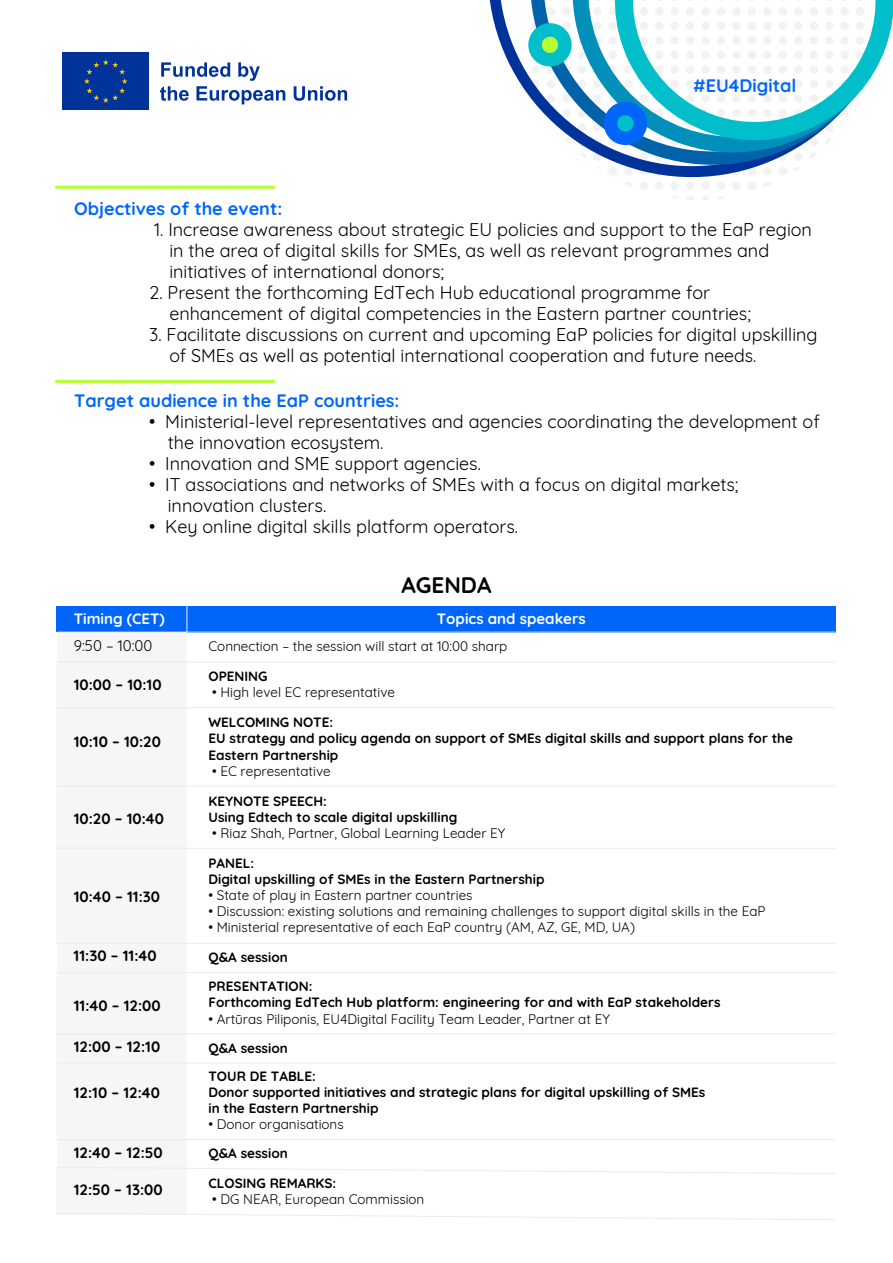
<style>
.page{position:relative;width:893px;height:1263px;background:#fff}
.page>*{position:absolute;margin:0;border:0;box-sizing:border-box;transform-origin:0 0}
.t1{font:700 22.5px "Quicksand";color:#000}
.t2{font:700 18.15px "Quicksand";color:#0066f9}
.t3{font:18px/21px "Quicksand";color:#000}
.t4{font:700 18px "Quicksand";color:#0066fa}
.t5{font:700 15px "Quicksand";color:#000}
.t6{font:700 15px "Quicksand";color:#fff}
.t7{font:15px "Quicksand";color:#000}
.t8{font:700 13.5px/16.2px "Quicksand";color:#000}
.t9{font:13.5px "Quicksand";color:#000}
</style>
<div class="page">
<div style="left:61px;top:51px;width:90px;height:61px;background:linear-gradient(to bottom,#fff,#fff)"></div>
<div style="left:63px;top:53px;width:86px;height:57px;background:#039"></div>
<svg style="left:84px;top:59px;width:44px;height:44px"></svg>
<svg style="left:160px;top:62px;width:125px;height:42px"></svg>
<svg style="left:294px;top:86px;width:53px;height:15px"></svg>
<svg style="left:490px;top:1px;width:297px;height:199px"></svg>
<svg style="left:524px;top:1px;width:288px;height:170px"></svg>
<svg style="left:567px;top:1px;width:249px;height:157px"></svg>
<svg style="left:526px;top:20px;width:48px;height:49px"></svg>
<svg style="left:601px;top:1px;width:292px;height:147px"></svg>
<hr style="left:56px;top:186px;width:218px;height:3px;background:#b5ff33">
<hr style="left:56px;top:380px;width:218px;height:3px;background:#b5ff33">
<div style="left:57px;top:708px;width:130px;height:78px;background:#f6f6f6"></div>
<div style="left:57px;top:848px;width:130px;height:95px;background:#f6f6f6"></div>
<div style="left:57px;top:1063px;width:130px;height:76px;background:#f6f6f6"></div>
<div style="left:57px;top:786px;width:130px;height:62px;background:#f6f6f6"></div>
<div style="left:57px;top:1167px;width:130px;height:47px;background:#f6f6f6"></div>
<svg style="left:56px;top:1212px;width:780px;height:8px"></svg>
<svg style="left:56px;top:1139px;width:780px;height:35px"></svg>
<div style="left:57px;top:1034px;width:130px;height:29px;background:#f6f6f6"></div>
<hr style="left:57px;top:1063px;width:779px;height:1px;background:#ebebec">
<hr style="left:57px;top:1139px;width:779px;height:1px;background:#ebebec">
<div style="left:57px;top:972px;width:130px;height:62px;background:#f6f6f6"></div>
<hr style="left:57px;top:1033px;width:779px;height:1px;background:#ebebec">
<div style="left:57px;top:943px;width:130px;height:29px;background:#f6f6f6"></div>
<hr style="left:57px;top:972px;width:779px;height:1px;background:#ebebec">
<div style="left:57px;top:606px;width:130px;height:26px;background:#0066fa"></div>
<div style="left:187px;top:606px;width:649px;height:26px;background:#0066fa"></div>
<div style="left:57px;top:632px;width:130px;height:30px;background:#f6f6f6"></div>
<div style="left:57px;top:662px;width:130px;height:46px;background:#f6f6f6"></div>
<hr style="left:57px;top:707px;width:779px;height:1px;background:#ebebec">
<hr style="left:57px;top:848px;width:779px;height:1px;background:#ebebec">
<hr style="left:57px;top:786px;width:779px;height:1px;background:#ebebec">
<hr style="left:57px;top:943px;width:779px;height:1px;background:#ebebec">
<hr style="left:57px;top:632px;width:111px;height:1px;background:#ebebec">
<hr style="left:168px;top:632px;width:668px;height:1px;background:#ebebec">
<svg style="left:187px;top:606px;width:1px;height:26px"></svg>
<hr style="left:57px;top:662px;width:779px;height:1px;background:#ebebec">
<p class="t2" style="left:693px;top:71px;width:105px">#EU4Digital</p>
<p class="t4" style="left:74px;top:195px;width:210px">Objectives of the event:</p>
<p class="t3" style="left:169px;top:218px;width:644px;text-indent:-15px">1. Increase awareness about strategic EU policies and support to the EaP region in the area of digital skills for SMEs, as well as relevant programmes and initiatives of international donors;</p>
<p class="t3" style="left:169px;top:281px;width:583px;text-indent:-20px">2. Present the forthcoming EdTech Hub educational programme for enhancement of digital competencies in the Eastern partner countries;</p>
<p class="t3" style="left:169px;top:323px;width:650px;text-indent:-20px">3. Facilitate discussions on current and upcoming EaP policies for digital upskilling of SMEs as well as potential international cooperation and future needs.</p>
<p class="t4" style="left:74px;top:387px;width:327px">Target audience in the EaP countries:</p>
<p class="t3" style="left:168px;top:410px;width:653px;text-indent:-18px">• Ministerial-level representatives and agencies coordinating the development of the innovation ecosystem.</p>
<p class="t3" style="left:149px;top:452px;width:333px">• Innovation and SME support agencies.</p>
<p class="t3" style="left:168px;top:473px;width:572px;text-indent:-18px">• IT associations and networks of SMEs with a focus on digital markets; innovation clusters.</p>
<p class="t3" style="left:149px;top:515px;width:370px">• Key online digital skills platform operators.</p>
<p class="t1" style="left:402px;top:568px;width:91px">AGENDA</p>
<p class="t6" style="left:74px;top:607px;width:93px">Timing (CET)</p>
<p class="t6" style="left:437px;top:607px;width:150px">Topics and speakers</p>
<p class="t9" style="left:208px;top:636px;width:300px">Connection – the session will start at 10:00 sharp</p>
<p class="t7" style="left:74px;top:634px;width:80px">9:50 – 10:00</p>
<p class="t5" style="left:74px;top:673px;width:89px">10:00 – 10:10</p>
<p class="t8" style="left:208px;top:667px;width:61px">OPENING</p>
<p class="t9" style="left:212px;top:682px;width:184px">• High level EC representative</p>
<p class="t5" style="left:74px;top:730px;width:89px">10:10 – 10:20</p>
<p class="t5" style="left:74px;top:807px;width:92px">10:20 – 10:40</p>
<p class="t5" style="left:74px;top:885px;width:88px">10:40 – 11:30</p>
<p class="t8" style="left:208px;top:713px;width:586px">WELCOMING NOTE:<br>EU strategy and policy agenda on support of SMEs digital skills and support plans for the<br>Eastern Partnership</p>
<p class="t9" style="left:212px;top:760px;width:120px">• EC representative</p>
<p class="t8" style="left:208px;top:791px;width:250px">KEYNOTE SPEECH:<br>Using Edtech to scale digital upskilling</p>
<p class="t9" style="left:212px;top:823px;width:295px">• Riaz Shah, Partner, Global Learning Leader EY</p>
<p class="t8" style="left:208px;top:853px;width:338px">PANEL:<br>Digital upskilling of SMEs in the Eastern Partnership</p>
<p class="t9" style="left:208px;top:885px;width:266px">• State of play in Eastern partner countries</p>
<p class="t9" style="left:208px;top:901px;width:559px">• Discussion: existing solutions and remaining challenges to support digital skills in the EaP</p>
<p class="t9" style="left:208px;top:917px;width:428px">• Ministerial representative of each EaP country (AM, AZ, GE, MD, UA)</p>
<p class="t5" style="left:74px;top:944px;width:84px">11:30 – 11:40</p>
<p class="t8" style="left:208px;top:948px;width:81px">Q&amp;A session</p>
<p class="t5" style="left:74px;top:994px;width:88px">11:40 – 12:00</p>
<p class="t8" style="left:208px;top:977px;width:514px">PRESENTATION:<br>Forthcoming EdTech Hub platform: engineering for and with EaP stakeholders</p>
<p class="t9" style="left:208px;top:1008px;width:403px">• Artūras Piliponis, EU4Digital Facility Team Leader, Partner at EY</p>
<p class="t5" style="left:74px;top:1035px;width:88px">12:00 – 12:10</p>
<p class="t8" style="left:208px;top:1039px;width:81px">Q&amp;A session</p>
<p class="t5" style="left:74px;top:1081px;width:88px">12:10 – 12:40</p>
<p class="t8" style="left:208px;top:1066px;width:498px">TOUR DE TABLE:<br>Donor supported initiatives and strategic plans for digital upskilling of SMEs in the Eastern Partnership</p>
<p class="t9" style="left:208px;top:1114px;width:137px">• Donor organisations</p>
<p class="t5" style="left:74px;top:1141px;width:90px">12:40 – 12:50</p>
<p class="t8" style="left:208px;top:1144px;width:81px">Q&amp;A session</p>
<p class="t5" style="left:74px;top:1178px;width:90px">12:50 – 13:00</p>
<p class="t8" style="left:208px;top:1173px;width:129px">CLOSING REMARKS:</p>
<p class="t9" style="left:212px;top:1189px;width:214px">• DG NEAR, European Commission</p>
</div>
